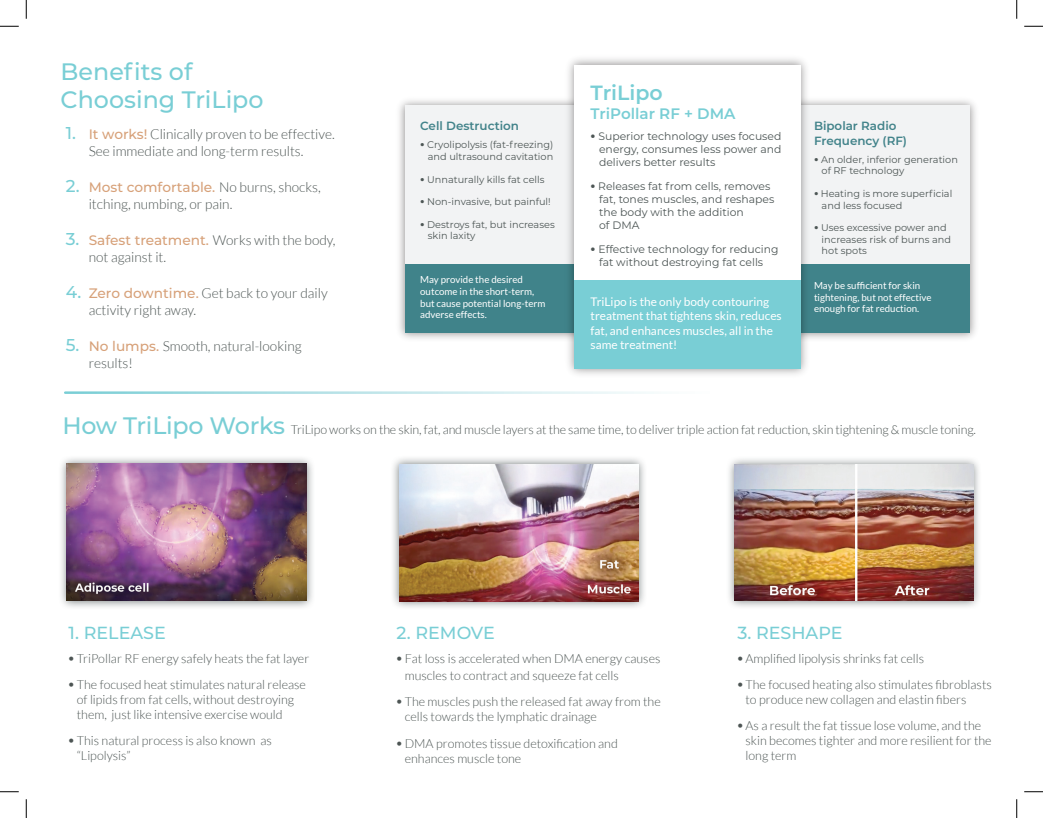
<style>
.page{position:relative;width:1043px;height:818px;background:#fff}
.page>*{position:absolute;margin:0;border:0;box-sizing:border-box;transform-origin:0 0}
.t1{font:500 23.75px/28.5px "Montserrat";color:#79ced5}
.t2{font:600 20.5px "Montserrat";color:#79ced5}
.t3{font:500 17.5px "Montserrat";color:#79ced5}
.t4{font:600 15.12px "Montserrat";color:#79ced5}
.Bullet{font:300 13.75px/16.5px "Lato";color:#4d5554}
.t5{font:300 12.5px/15px "Lato";color:#4d5554}
.t6{font:11.88px/14.2px "Lato";color:#fff}
.t7{font:600 11.88px/14.2px "Montserrat";color:#42838a}
.t8{font:10.75px/13px "Montserrat";color:#4d5655}
.t9{font:9.75px/11.6px "Montserrat";color:#4d5655}
.t10{font:9.75px/11.6px "Lato";color:#fff}
.s1{font-family:"Montserrat";font-weight:500;font-size:17.12px;color:#79ced5}
.s2{font-family:"Montserrat";font-weight:500;color:#d7a179}
.s3{font-family:"Museo Slab 100"}
.s4{font-family:"Montserrat";font-weight:500;font-size:23.75px;color:#79ced5}
.s5{font-family:"Museo Slab 100";font-weight:400}
</style>
<div class="page">
<div style="left:58px;top:455px;width:257px;height:155px;background:#4e5758;opacity:.75"></div>
<img style="left:67px;top:464px;width:239px;height:137px">
<div style="left:390px;top:455px;width:257px;height:155px;background:#4e5758;opacity:.75"></div>
<img style="left:399px;top:464px;width:239px;height:137px">
<div style="left:726px;top:456px;width:256px;height:154px;background:#4e5758;opacity:.75"></div>
<img style="left:734px;top:464px;width:239px;height:137px">
<img style="left:399px;top:100px;width:577px;height:239px">
<div style="left:405px;top:106px;width:564px;height:227px;background:#f2f3f4"></div>
<div style="left:405px;top:265px;width:564px;height:68px;background:#40838a"></div>
<img style="left:561px;top:58px;width:252px;height:317px">
<div style="left:574px;top:65px;width:226px;height:303px;background:#fff"></div>
<div style="left:574px;top:280px;width:226px;height:88px;background:#79ced5"></div>
<svg style="left:0;top:25px;width:19px;height:2px"></svg>
<svg style="left:1024px;top:25px;width:18px;height:2px"></svg>
<svg style="left:0;top:791px;width:19px;height:1px"></svg>
<svg style="left:1024px;top:791px;width:18px;height:1px"></svg>
<svg style="left:25px;top:0;width:2px;height:19px"></svg>
<svg style="left:25px;top:799px;width:2px;height:19px"></svg>
<svg style="left:1016px;top:0;width:1px;height:19px"></svg>
<svg style="left:1016px;top:799px;width:1px;height:19px"></svg>
<p class="t1" style="left:61px;top:56px;width:204px">Benefits of<br>Choosing TriLipo</p>
<p class="Bullet" style="left:66px;top:126px;width:270px;text-align:center"><span class="s1">1.</span> <span class="s2">It works!</span> Clinically proven to be effective.<br>See immediate and long-term results.</p>
<p class="Bullet" style="left:89px;top:179px;width:234px;text-indent:-23px"><span class="s1">2.</span> <span class="s2">Most comfortable.</span> No burns, shocks, itching, numbing, or pain.</p>
<p class="Bullet" style="left:89px;top:232px;width:248px;text-indent:-23px"><span class="s1">3.</span> <span class="s2">Safest treatment.</span> Works with the body, not against it.</p>
<p class="Bullet" style="left:89px;top:285px;width:240px;text-indent:-23px"><span class="s1">4.</span> <span class="s2">Zero downtime.</span> Get back to your daily activity right away.</p>
<p class="Bullet" style="left:89px;top:338px;width:214px;text-indent:-23px"><span class="s1">5.</span> <span class="s2">No lumps.</span> Smooth, natural-looking results!</p>
<p class="t7" style="left:420px;top:118px;width:100px">Cell Destruction</p>
<p class="t9" style="left:420px;top:139px;width:134px;text-align:right"><span class="s3">∞</span> Cryolipolysis (fat-freezing) and ultrasound cavitation</p>
<p class="t9" style="left:420px;top:173px;width:126px"><span class="s3">∞</span> Unnaturally kills fat cells</p>
<p class="t9" style="left:420px;top:195px;width:132px"><span class="s3">∞</span> Non-invasive, but painful!</p>
<p class="t9" style="left:428px;top:218px;width:128px;text-indent:-8px"><span class="s3">∞</span> Destroys fat, but increases skin laxity</p>
<p class="t10" style="left:420px;top:274px;width:127px">May provide the desired outcome in the short-term, but cause potential long-term adverse effects.</p>
<p class="t2" style="left:590px;top:79px;width:74px">TriLipo</p>
<p class="t4" style="left:590px;top:103px;width:146px">TriPollar RF + DMA</p>
<p class="t8" style="left:599px;top:130px;width:184px;text-align:justify;text-indent:-8px"><span class="s3">∞</span> Superior technology uses focused energy, consumes less power and delivers better results</p>
<p class="t8" style="left:599px;top:179px;width:177px;text-indent:-8px"><span class="s3">∞</span> Releases fat from cells, removes fat, tones muscles, and reshapes the body with the addition<br>of DMA</p>
<p class="t8" style="left:599px;top:242px;width:181px;text-indent:-8px"><span class="s3">∞</span> Effective technology for reducing fat without destroying fat cells</p>
<p class="t6" style="left:590px;top:295px;width:193px">TriLipo is the only body contouring treatment that tightens skin, reduces fat, and enhances muscles, all in the same treatment!</p>
<p class="t7" style="left:814px;top:118px;width:95px">Bipolar Radio<br>Frequency (RF)</p>
<p class="t9" style="left:821px;top:153px;width:138px;text-indent:-8px"><span class="s3">∞</span> An older, inferior generation of RF technology</p>
<p class="t9" style="left:821px;top:187px;width:132px;text-indent:-8px"><span class="s3">∞</span> Heating is more superficial and less focused</p>
<p class="t9" style="left:821px;top:221px;width:131px;text-indent:-8px"><span class="s3">∞</span> Uses excessive power and increases risk of burns and hot spots</p>
<p class="t10" style="left:814px;top:279px;width:119px">May be sufficient for skin tightening, but not effective enough for fat reduction.</p>
<p class="t5" style="left:62px;top:422px;width:915px"><span class="s4">How TriLipo Works</span> TriLipo works on the skin, fat, and muscle layers at the same time, to deliver triple action fat reduction, skin tightening &amp; muscle toning.</p>
<p class="t3" style="left:69px;top:620px;width:99px">1. RELEASE</p>
<p class="t5" style="left:69px;top:650px;width:242px"><span class="s5">∞</span> TriPollar RF energy safely heats the fat layer</p>
<p class="t5" style="left:77px;top:676px;width:231px;text-indent:-8px"><span class="s5">∞</span> The focused heat stimulates natural release of lipids from fat cells, without destroying them, just like intensive exercise would</p>
<p class="t5" style="left:77px;top:733px;width:196px;text-indent:-8px"><span class="s5">∞</span> This natural process is also known as “Lipolysis”</p>
<p class="t3" style="left:396px;top:620px;width:100px">2. REMOVE</p>
<p class="t5" style="left:405px;top:649px;width:257px;line-height:17.5px;text-indent:-8px"><span class="s5">∞</span> Fat loss is accelerated when DMA energy causes muscles to contract and squeeze fat cells</p>
<p class="t5" style="left:405px;top:694px;width:257px;text-indent:-8px"><span class="s5">∞</span> The muscles push the released fat away from the cells towards the lymphatic drainage</p>
<p class="t5" style="left:405px;top:735px;width:215px;text-indent:-8px"><span class="s5">∞</span> DMA promotes tissue detoxification and enhances muscle tone</p>
<p class="t3" style="left:737px;top:620px;width:107px">3. RESHAPE</p>
<p class="t5" style="left:737px;top:650px;width:188px"><span class="s5">∞</span> Amplified lipolysis shrinks fat cells</p>
<p class="t5" style="left:745px;top:676px;width:248px;text-indent:-8px"><span class="s5">∞</span> The focused heating also stimulates fibroblasts to produce new collagen and elastin fibers</p>
<p class="t5" style="left:745px;top:718px;width:248px;text-indent:-8px"><span class="s5">∞</span> As a result the fat tissue lose volume, and the skin becomes tighter and more resilient for the long term</p>
</div>
